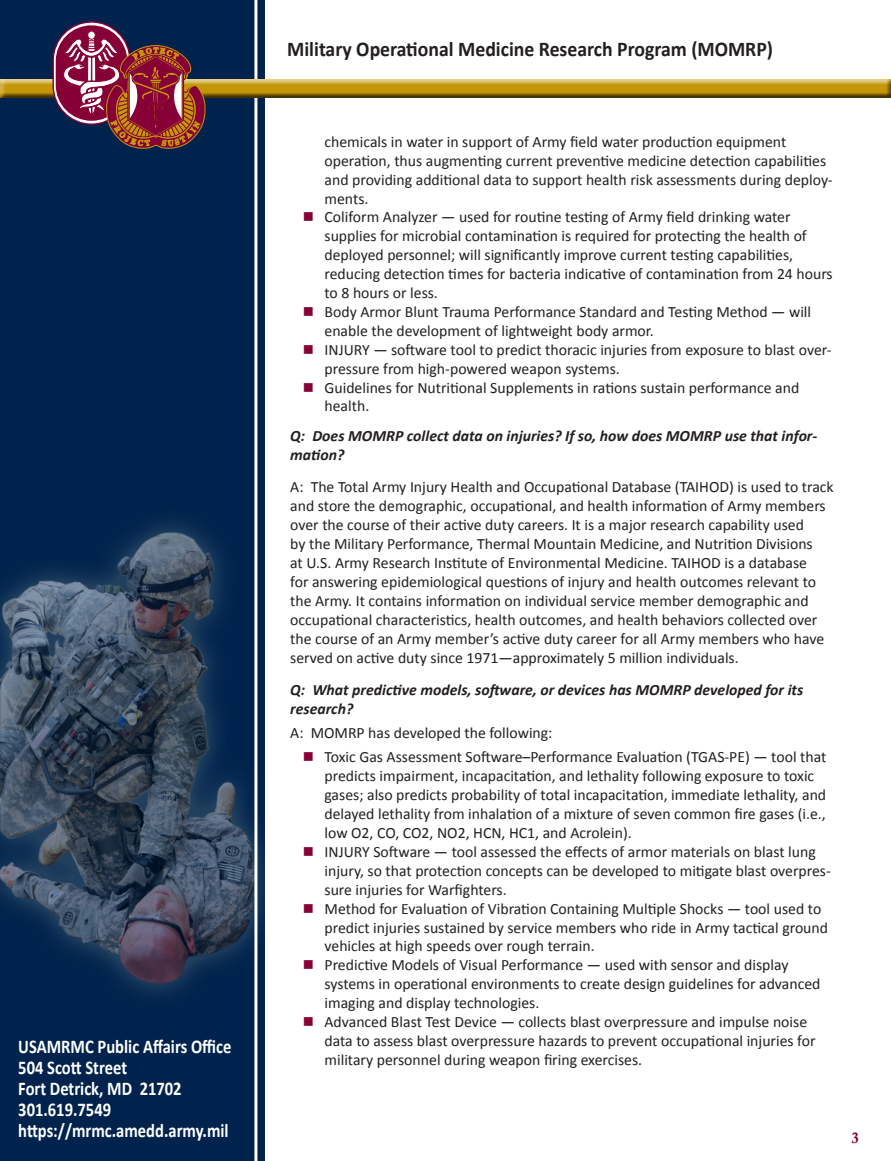
<style>
.page{position:relative;width:891px;height:1161px;background:#fff}
.page>*{position:absolute;margin:0;border:0;box-sizing:border-box;transform-origin:0 0}
.Header_2{font:700 21px "Calibri";color:#231f20;scale:.94 1}
.t1{font:700 19.5px/21px "Calibri";color:#fff;scale:.85 1}
.bullets{font:15.75px/18.9px "Calibri";color:#231f20}
.Answers{font:15.75px/18.9px "Calibri";color:#231f20}
.Questions{font:italic 700 15.75px/18.9px "Calibri";color:#231f20}
.bullet_LAST{font:15.75px/18.9px "Calibri";color:#231f20}
.Answers-2{font:italic 700 15.75px/18.9px "Calibri";color:#231f20}
.t2{font:15px "Calis MT Bol";color:#860037}
</style>
<div class="page">
<img style="left:0;top:0;width:264px;height:1160px">
<hr style="left:254px;top:0;width:3px;height:1161px;background:#fff">
<div style="left:0;top:74px;width:891px;height:25px;background:#fff"></div>
<div style="left:0;top:79px;width:891px;height:20px;background:#231f20;opacity:.75"></div>
<svg style="left:53px;top:22px;width:77px;height:102px"></svg>
<div style="left:56px;top:25px;width:71px;height:96px;background:#860037;border-radius:36px"></div>
<svg style="left:62px;top:31px;width:143px;height:118px"></svg>
<p class="t1" style="left:18px;top:1036px;width:252px">USAMRMC Public Affairs Office<br>504 Scott Street</p>
<p class="t1" style="left:18px;top:1078px;width:194px">Fort Detrick, MD 21702<br>301.619.7549</p>
<p class="t1" style="left:18px;top:1120px;width:249px">https://mrmc.amedd.army.mil</p>
<p class="Header_2" style="left:287px;top:36px;width:518px">Military Operational Medicine Research Program (MOMRP)</p>
<p class="bullets" style="left:325px;top:131px;width:510px">chemicals in water in support of Army field water production equipment operation, thus augmenting current preventive medicine detection capabilities and providing additional data to support health risk assessments during deploy&shy;ments.</p>
<p class="bullets" style="left:325px;top:207px;width:510px">Coliform Analyzer — used for routine testing of Army field drinking water supplies for microbial contamination is required for protecting the health of deployed personnel; will significantly improve current testing capabilities, reducing detection times for bacteria indicative of contamination from 24 hours to 8 hours or less.</p>
<p class="bullets" style="left:325px;top:301px;width:488px">Body Armor Blunt Trauma Performance Standard and Testing Method — will enable the development of lightweight body armor.</p>
<p class="bullets" style="left:325px;top:339px;width:509px">INJURY — software tool to predict thoracic injuries from exposure to blast over&shy;pressure from high-powered weapon systems.</p>
<p class="bullet_LAST" style="left:325px;top:377px;width:476px">Guidelines for Nutritional Supplements in rations sustain performance and health.</p>
<p class="Answers-2" style="left:290px;top:426px;width:528px">Q: Does MOMRP collect data on injuries? If so, how does MOMRP use that infor&shy;mation?</p>
<p class="Answers" style="left:290px;top:477px;width:545px">A: The Total Army Injury Health and Occupational Database (TAIHOD) is used to track and store the demographic, occupational, and health information of Army members over the course of their active duty careers. It is a major research capability used<br>by the Military Performance, Thermal Mountain Medicine, and Nutrition Divisions<br>at U.S. Army Research Institute of Environmental Medicine. TAIHOD is a database<br>for answering epidemiological questions of injury and health outcomes relevant to the Army. It contains information on individual service member demographic and occupational characteristics, health outcomes, and health behaviors collected over the course of an Army member’s active duty career for all Army members who have served on active duty since 1971—approximately 5 million individuals.</p>
<p class="Questions" style="left:290px;top:679px;width:515px">Q: What predictive models, software, or devices has MOMRP developed for its research?</p>
<p class="Answers" style="left:290px;top:723px;width:264px">A: MOMRP has developed the following:</p>
<p class="bullets" style="left:325px;top:747px;width:503px">Toxic Gas Assessment Software–Performance Evaluation (TGAS-PE) — tool that predicts impairment, incapacitation, and lethality following exposure to toxic gases; also predicts probability of total incapacitation, immediate lethality, and delayed lethality from inhalation of a mixture of seven common fire gases (i.e., low O2, CO, CO2, NO2, HCN, HC1, and Acrolein).</p>
<p class="bullets" style="left:325px;top:841px;width:508px">INJURY Software — tool assessed the effects of armor materials on blast lung injury, so that protection concepts can be developed to mitigate blast overpres&shy;sure injuries for Warfighters.</p>
<p class="bullets" style="left:325px;top:898px;width:505px">Method for Evaluation of Vibration Containing Multiple Shocks — tool used to predict injuries sustained by service members who ride in Army tactical ground vehicles at high speeds over rough terrain.</p>
<p class="bullets" style="left:325px;top:955px;width:497px">Predictive Models of Visual Performance — used with sensor and display systems in operational environments to create design guidelines for advanced imaging and display technologies.</p>
<p class="bullets" style="left:325px;top:1012px;width:493px">Advanced Blast Test Device — collects blast overpressure and impulse noise data to assess blast overpressure hazards to prevent occupational injuries for military personnel during weapon firing exercises.</p>
<p class="t2" style="left:852px;top:1130px;width:9px">3</p>
</div>
